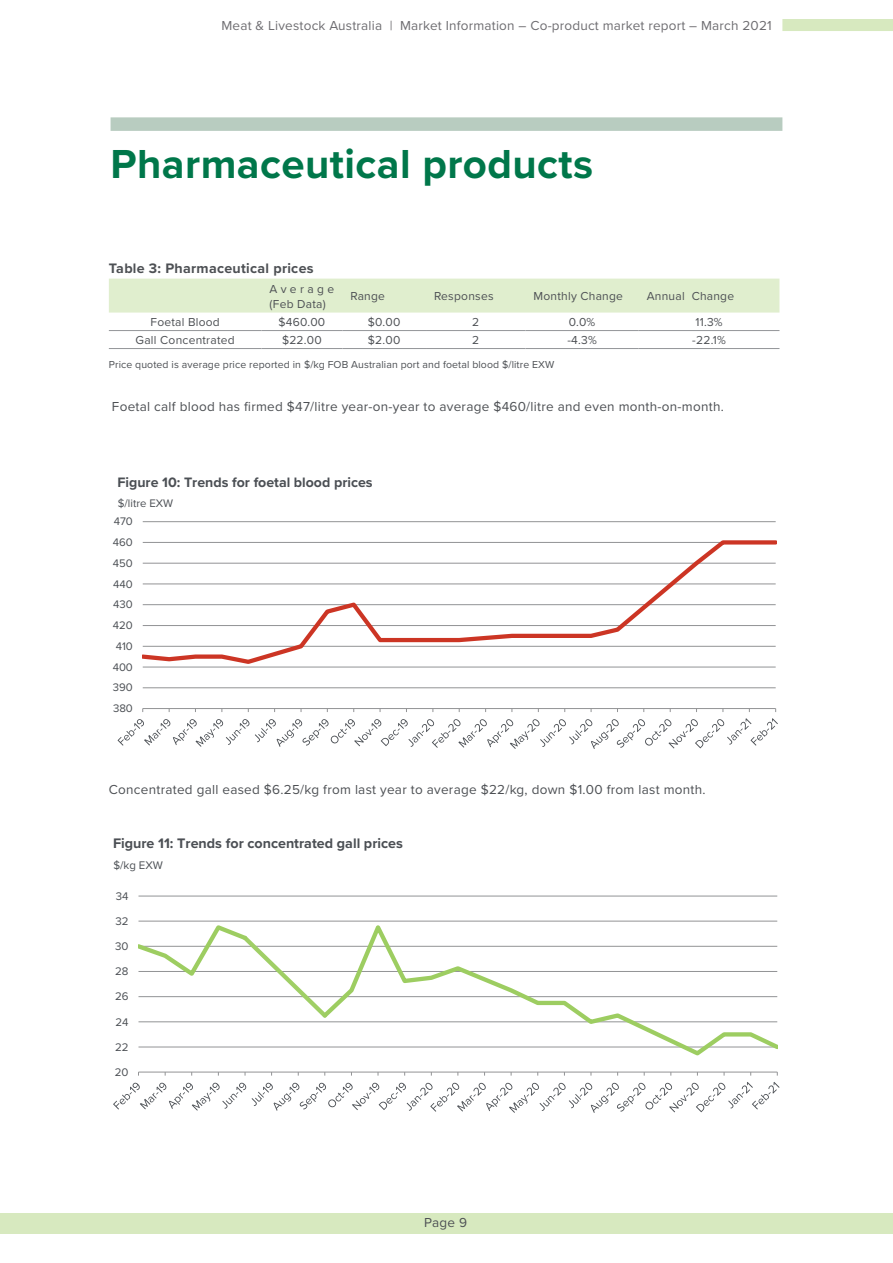
<style>
.page{position:relative;width:893px;height:1263px;background:#fff}
.page>*{position:absolute;margin:0;border:0;box-sizing:border-box;transform-origin:0 0}
.t1{font:700 42px "Proxima Nova";letter-spacing:.01em;color:#00774a}
.t2{font:700 14.25px "Proxima Nova";color:#4b4f54}
.t3{font:700 14.25px "Proxima Nova";letter-spacing:.02em;color:#4d5054}
.t4{font:700 14.1px "Proxima Nova";color:#4b4f54}
.t5{font:13.5px "Proxima Nova";letter-spacing:.02em;color:#4d5054}
.t6{font:13.5px "Proxima Nova";letter-spacing:.015em;color:#6e6d71}
.t7{font:12px "Proxima Nova";letter-spacing:.02em;color:#4d5054}
.t8{font:12px/15px "Proxima Nova";letter-spacing:.265em;color:#4d5054}
.t9{font:11.4px "Proxima Nova";color:#4b4f54}
.t10{font:10.5px "Proxima Nova";letter-spacing:.01em;color:#4d5054}
</style>
<div class="page">
<div style="left:782px;top:19px;width:111px;height:12px;background:#d7e9bf"></div>
<div style="left:0;top:1213px;width:893px;height:21px;background:#d7e9bf"></div>
<div style="left:111px;top:117px;width:671px;height:14px;background:#b8ccc0"></div>
<hr style="left:143px;top:687px;width:633px;height:1px;background:#929395">
<hr style="left:143px;top:667px;width:633px;height:1px;background:#929395">
<hr style="left:143px;top:521px;width:633px;height:1px;background:#929395">
<hr style="left:143px;top:708px;width:633px;height:1px;background:#929395">
<svg style="left:143px;top:540px;width:633px;height:124px"></svg>
<svg style="left:117px;top:718px;width:661px;height:30px"></svg>
<hr style="left:138px;top:896px;width:639px;height:1px;background:#929395">
<hr style="left:138px;top:1072px;width:639px;height:1px;background:#929395">
<svg style="left:138px;top:920px;width:640px;height:136px"></svg>
<svg style="left:113px;top:1083px;width:133px;height:28px"></svg>
<svg style="left:252px;top:1082px;width:528px;height:31px"></svg>
<div style="left:109px;top:279px;width:670px;height:34px;background:#e0eece"></div>
<hr style="left:109px;top:330px;width:153px;height:1px;background:#939598">
<hr style="left:262px;top:330px;width:80px;height:1px;background:#939598">
<hr style="left:342px;top:330px;width:84px;height:1px;background:#939598">
<hr style="left:426px;top:330px;width:99px;height:1px;background:#939598">
<hr style="left:525px;top:330px;width:114px;height:1px;background:#939598">
<hr style="left:639px;top:330px;width:140px;height:1px;background:#939598">
<hr style="left:109px;top:348px;width:153px;height:1px;background:#939598">
<hr style="left:262px;top:348px;width:80px;height:1px;background:#939598">
<hr style="left:342px;top:348px;width:84px;height:1px;background:#939598">
<hr style="left:426px;top:348px;width:99px;height:1px;background:#939598">
<hr style="left:525px;top:348px;width:114px;height:1px;background:#939598">
<hr style="left:639px;top:348px;width:140px;height:1px;background:#939598">
<p class="t6" style="left:221px;top:15px;width:552px">Meat &amp; Livestock Australia | Market Information – Co-product market report – March 2021</p>
<h1 class="t1" style="left:111px;top:132px;width:484px">Pharmaceutical products</h1>
<p class="t3" style="left:109px;top:258px;width:206px">Table 3: Pharmaceutical prices</p>
<p class="t8" style="left:270px;top:281px;width:66px">Average (Feb Data)</p>
<p class="t7" style="left:350px;top:287px;width:36px">Range</p>
<p class="t7" style="left:434px;top:287px;width:61px">Responses</p>
<p class="t7" style="left:534px;top:287px;width:91px">Monthly Change</p>
<p class="t7" style="left:647px;top:287px;width:89px">Annual Change</p>
<p class="t7" style="left:150px;top:313px;width:71px">Foetal Blood</p>
<p class="t7" style="left:279px;top:313px;width:48px">$460.00</p>
<p class="t7" style="left:368px;top:313px;width:34px">$0.00</p>
<p class="t7" style="left:472px;top:313px;width:9px">2</p>
<p class="t7" style="left:569px;top:313px;width:28px">0.0%</p>
<p class="t7" style="left:695px;top:313px;width:29px">11.3%</p>
<p class="t7" style="left:136px;top:331px;width:101px">Gall Concentrated</p>
<p class="t7" style="left:282px;top:331px;width:41px">$22.00</p>
<p class="t7" style="left:368px;top:331px;width:34px">$2.00</p>
<p class="t7" style="left:472px;top:331px;width:9px">2</p>
<p class="t7" style="left:567px;top:331px;width:31px">-4.3%</p>
<p class="t7" style="left:692px;top:331px;width:35px">-22.1%</p>
<p class="t10" style="left:109px;top:356px;width:447px">Price quoted is average price reported in $/kg FOB Australian port and foetal blood $/litre EXW</p>
<p class="t5" style="left:112px;top:396px;width:613px">Foetal calf blood has firmed $47/litre year-on-year to average $460/litre and even month-on-month.</p>
<p class="t4" style="left:117px;top:471px;width:257px">Figure 10: Trends for foetal blood prices</p>
<p class="t9" style="left:118px;top:495px;width:57px">$/litre EXW</p>
<p class="t9" style="left:114px;top:513px;width:21px">470</p>
<p class="t9" style="left:113px;top:534px;width:21px">460</p>
<p class="t9" style="left:113px;top:554px;width:21px">450</p>
<p class="t9" style="left:113px;top:575px;width:21px">440</p>
<p class="t9" style="left:113px;top:596px;width:21px">430</p>
<p class="t9" style="left:113px;top:617px;width:21px">420</p>
<p class="t9" style="left:116px;top:638px;width:19px">410</p>
<p class="t9" style="left:113px;top:658px;width:22px">400</p>
<p class="t9" style="left:113px;top:679px;width:21px">390</p>
<p class="t9" style="left:113px;top:700px;width:21px">380</p>
<p class="t5" style="left:109px;top:780px;width:598px">Concentrated gall eased $6.25/kg from last year to average $22/kg, down $1.00 from last month.</p>
<p class="t2" style="left:113px;top:833px;width:291px">Figure 11: Trends for concentrated gall prices</p>
<p class="t9" style="left:113px;top:857px;width:51px">$/kg EXW</p>
<p class="t9" style="left:116px;top:887px;width:14px">34</p>
<p class="t9" style="left:115px;top:912px;width:15px">32</p>
<p class="t9" style="left:115px;top:938px;width:15px">30</p>
<p class="t9" style="left:115px;top:963px;width:15px">28</p>
<p class="t9" style="left:115px;top:988px;width:15px">26</p>
<p class="t9" style="left:115px;top:1013px;width:15px">24</p>
<p class="t9" style="left:115px;top:1038px;width:15px">22</p>
<p class="t9" style="left:115px;top:1063px;width:15px">20</p>
<p class="t5" style="left:424px;top:1212px;width:44px">Page 9</p>
</div>
